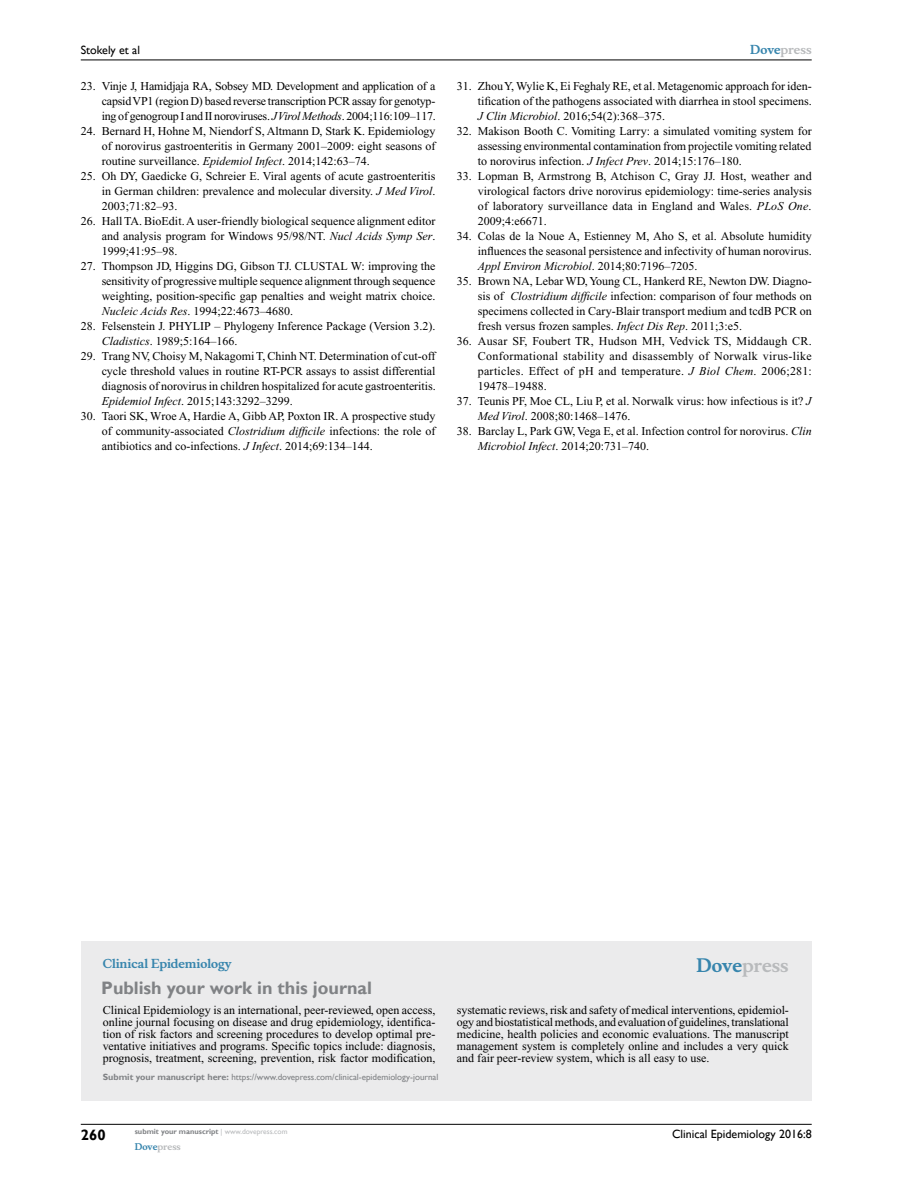
<style>
.page{position:relative;width:918px;height:1188px;background:#fff}
.page>*{position:absolute;margin:0;border:0;box-sizing:border-box;transform-origin:0 0}
.t1{font:700 18px "Gill Sans";color:#808285}
.t2{font:700 18px "Musee";color:#b8babc}
.t3{font:700 15px "Gill Sans";color:#000}
.t4{font:12px/15px "Times New Roman";color:#000;text-align:justify}
.t5{font:12px "Gill Sans";color:#000}
.t6{font:700 12px "Musee";color:#3785ad}
.t7{font:700 12px "Musee";color:#b8babc}
.t8{font:9px "Gill Sans";color:#808285}
.t9{font:700 9px "Musee";color:#b8babc}
.t10{font:700 7.5px "Gill Sans";color:#808285}
.s1{font-style:italic}
.s2{color:#3785ad}
.s3{font-weight:700}
.s4{font-weight:400;color:#b8babc}
</style>
<div class="page">
<div style="left:81px;top:941px;width:731px;height:159px;background:#ebebec"></div>
<hr style="left:81px;top:1124px;width:731px;height:1px;background:#000">
<hr style="left:81px;top:60px;width:731px;height:1px;background:#000">
<p class="t5" style="left:81px;top:43px;width:61px">Stokely et al</p>
<p class="t4" style="left:102px;top:79px;width:336px;text-indent:-21px">23. Vinje J, Hamidjaja RA, Sobsey MD. Development and application of a capsid VP1 (region D) based reverse transcription PCR assay for genotyp&shy;ing of genogroup I and II noroviruses. <span class="s1">J Virol Methods</span>. 2004;116:109–117.</p>
<p class="t4" style="left:102px;top:124px;width:335px;text-indent:-21px">24. Bernard H, Hohne M, Niendorf S, Altmann D, Stark K. Epidemiology of norovirus gastroenteritis in Germany 2001–2009: eight seasons of routine surveillance. <span class="s1">Epidemiol Infect</span>. 2014;142:63–74.</p>
<p class="t4" style="left:102px;top:169px;width:335px;text-indent:-21px">25. Oh DY, Gaedicke G, Schreier E. Viral agents of acute gastroenteritis in German children: prevalence and molecular diversity. <span class="s1">J Med Virol</span>.<br>2003;71:82–93.</p>
<p class="t4" style="left:102px;top:214px;width:335px;text-indent:-21px">26. Hall TA. BioEdit. A user-friendly biological sequence alignment editor and analysis program for Windows 95/98/NT. <span class="s1">Nucl Acids Symp Ser</span>.<br>1999;41:95–98.</p>
<p class="t4" style="left:102px;top:259px;width:335px;text-indent:-21px">27. Thompson JD, Higgins DG, Gibson TJ. CLUSTAL W: improving the sensitivity of progressive multiple sequence alignment through sequence weighting, position-specific gap penalties and weight matrix choice.<br><span class="s1">Nucleic Acids Res</span>. 1994;22:4673–4680.</p>
<p class="t4" style="left:102px;top:319px;width:335px;text-indent:-21px">28. Felsenstein J. PHYLIP – Phylogeny Inference Package (Version 3.2).<br><span class="s1">Cladistics</span>. 1989;5:164–166.</p>
<p class="t4" style="left:102px;top:349px;width:336px;text-indent:-21px">29. Trang NV, Choisy M, Nakagomi T, Chinh NT. Determination of cut-off cycle threshold values in routine RT-PCR assays to assist differential diagnosis of norovirus in children hospitalized for acute gastroenteritis.<br><span class="s1">Epidemiol Infect</span>. 2015;143:3292–3299.</p>
<p class="t4" style="left:102px;top:409px;width:335px;text-indent:-21px">30. Taori SK, Wroe A, Hardie A, Gibb AP, Poxton IR. A prospective study of community-associated <span class="s1">Clostridium difficile</span> infections: the role of antibiotics and co-infections. <span class="s1">J Infect</span>. 2014;69:134–144.</p>
<p class="t7" style="left:750px;top:43px;width:63px"><span class="s2">Dove</span>press</p>
<p class="t4" style="left:478px;top:79px;width:335px;text-indent:-21px">31. Zhou Y, Wylie K, Ei Feghaly RE, et al. Metagenomic approach for iden&shy;tification of the pathogens associated with diarrhea in stool specimens.<br><span class="s1">J Clin Microbiol</span>. 2016;54(2):368–375.</p>
<p class="t4" style="left:478px;top:124px;width:335px;text-indent:-21px">32. Makison Booth C. Vomiting Larry: a simulated vomiting system for assessing environmental contamination from projectile vomiting related to norovirus infection. <span class="s1">J Infect Prev</span>. 2014;15:176–180.</p>
<p class="t4" style="left:478px;top:169px;width:335px;text-indent:-21px">33. Lopman B, Armstrong B, Atchison C, Gray JJ. Host, weather and virological factors drive norovirus epidemiology: time-series analysis of laboratory surveillance data in England and Wales. <span class="s1">PLoS One</span>.<br>2009;4:e6671.</p>
<p class="t4" style="left:478px;top:229px;width:335px;text-indent:-21px">34. Colas de la Noue A, Estienney M, Aho S, et al. Absolute humidity influences the seasonal persistence and infectivity of human norovirus.<br><span class="s1">Appl Environ Microbiol</span>. 2014;80:7196–7205.</p>
<p class="t4" style="left:478px;top:274px;width:335px;text-indent:-21px">35. Brown NA, Lebar WD, Young CL, Hankerd RE, Newton DW. Diagno&shy;sis of <span class="s1">Clostridium difficile</span> infection: comparison of four methods on specimens collected in Cary-Blair transport medium and tcdB PCR on fresh versus frozen samples. <span class="s1">Infect Dis Rep</span>. 2011;3:e5.</p>
<p class="t4" style="left:478px;top:334px;width:336px;text-indent:-21px">36. Ausar SF, Foubert TR, Hudson MH, Vedvick TS, Middaugh CR.<br>Conformational stability and disassembly of Norwalk virus-like particles. Effect of pH and temperature. <span class="s1">J Biol Chem</span>. 2006;281:<br>19478–19488.</p>
<p class="t4" style="left:478px;top:394px;width:335px;text-indent:-21px">37. Teunis PF, Moe CL, Liu P, et al. Norwalk virus: how infectious is it? <span class="s1">J<br>Med Virol</span>. 2008;80:1468–1476.</p>
<p class="t4" style="left:478px;top:424px;width:335px;text-indent:-21px">38. Barclay L, Park GW, Vega E, et al. Infection control for norovirus. <span class="s1">Clin<br>Microbiol Infect</span>. 2014;20:731–740.</p>
<p class="t6" style="left:103px;top:956px;width:130px">Clinical Epidemiology</p>
<h1 class="t1" style="left:101px;top:977px;width:272px">Publish your work in this journal</h1>
<h1 class="t2" style="left:697px;top:955px;width:94px"><span class="s2">Dove</span>press</h1>
<p class="t4" style="left:103px;top:1004px;width:334px;line-height:12px">Clinical Epidemiology is an international, peer-reviewed, open access, online journal focusing on disease and drug epidemiology, identifica&shy;tion of risk factors and screening procedures to develop optimal pre&shy;ventative initiatives and programs. Specific topics include: diagnosis, prognosis, treatment, screening, prevention, risk factor modification,</p>
<p class="t4" style="left:457px;top:1004px;width:334px;line-height:12px">systematic reviews, risk and safety of medical interventions, epidemiol&shy;ogy and biostatistical methods, and evaluation of guidelines, translational medicine, health policies and economic evaluations. The manuscript management system is completely online and includes a very quick and fair peer-review system, which is all easy to use.</p>
<p class="t8" style="left:103px;top:1072px;width:337px"><span class="s3">Submit your manuscript here:</span> https://www.dovepress.com/clinical-epidemiology-journal</p>
<p class="t3" style="left:81px;top:1126px;width:26px">260</p>
<p class="t10" style="left:135px;top:1127px;width:154px">submit your manuscript <span class="s4">| www.dovepress.com</span></p>
<p class="t9" style="left:135px;top:1141px;width:48px"><span class="s2">Dove</span>press</p>
<p class="t5" style="left:672px;top:1127px;width:141px">Clinical Epidemiology 2016:8</p>
</div>
